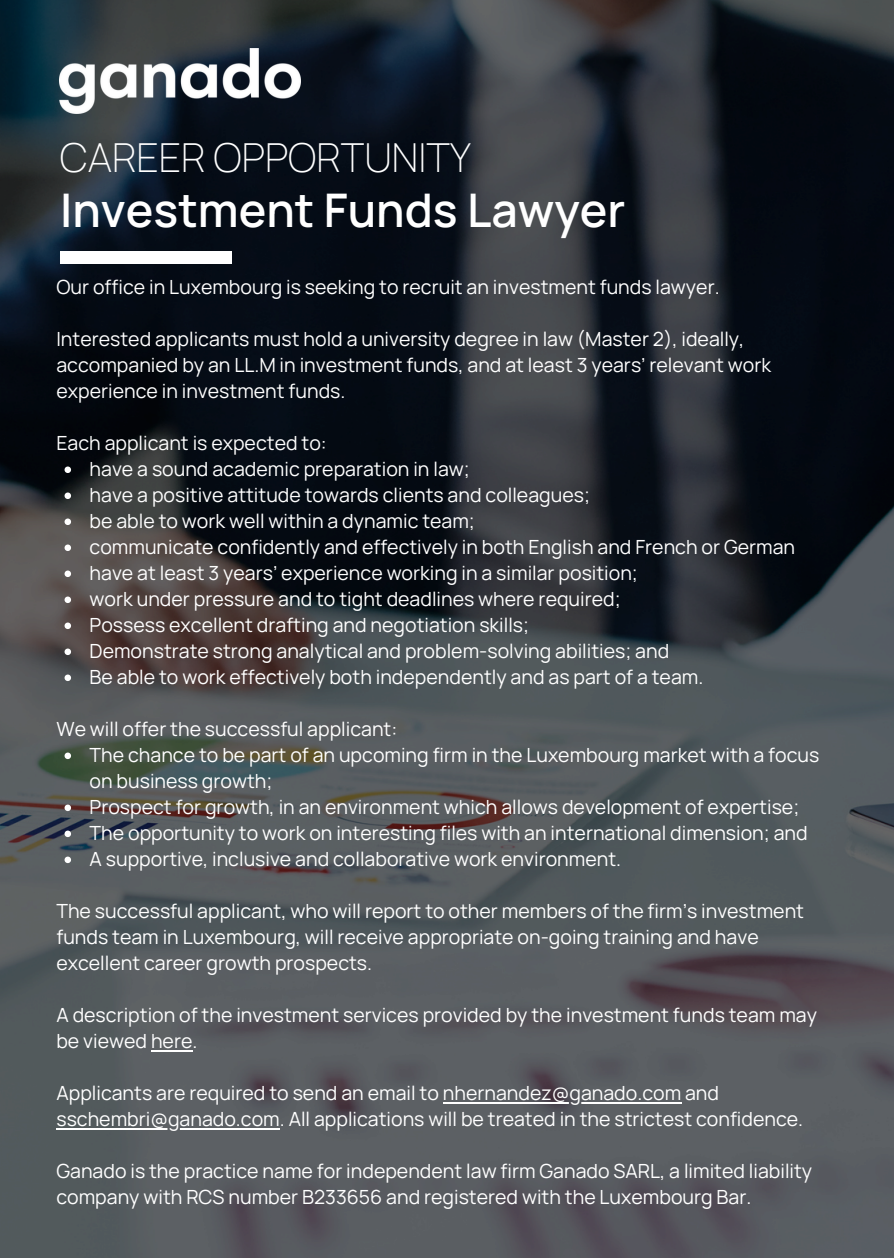
<style>
.page{position:relative;width:894px;height:1258px;background:#fff}
.page>*{position:absolute;margin:0;border:0;box-sizing:border-box;transform-origin:0 0}
.t1{font:600 46.2px "Manrope";color:#fff}
.t2{font:200 39.9px "Manrope";color:#fff}
.t3{font:19.5px/26.1px "Manrope";color:#fff}
</style>
<div class="page">
<img style="left:0;top:0;width:893px;height:1258px">
<div style="left:60px;top:252px;width:171px;height:11px;background:#fff"></div>
<img style="left:60px;top:48px;width:241px;height:66px">
<svg style="left:65px;top:466px;width:6px;height:7px"></svg>
<svg style="left:65px;top:492px;width:6px;height:7px"></svg>
<svg style="left:65px;top:518px;width:6px;height:7px"></svg>
<svg style="left:65px;top:544px;width:6px;height:7px"></svg>
<svg style="left:65px;top:570px;width:6px;height:7px"></svg>
<svg style="left:65px;top:596px;width:6px;height:7px"></svg>
<svg style="left:65px;top:622px;width:6px;height:7px"></svg>
<svg style="left:65px;top:648px;width:6px;height:7px"></svg>
<svg style="left:65px;top:674px;width:6px;height:7px"></svg>
<svg style="left:65px;top:752px;width:6px;height:7px"></svg>
<svg style="left:65px;top:804px;width:6px;height:7px"></svg>
<svg style="left:65px;top:830px;width:6px;height:7px"></svg>
<svg style="left:65px;top:856px;width:6px;height:7px"></svg>
<hr style="left:151px;top:1050px;width:41px;height:1px;background:#fff">
<hr style="left:442px;top:1102px;width:239px;height:1px;background:#fff">
<hr style="left:56px;top:1128px;width:224px;height:1px;background:#fff">
<p class="t2" style="left:60px;top:129px;width:412px">CAREER OPPORTUNITY</p>
<p class="t1" style="left:60px;top:177px;width:566px">Investment Funds Lawyer</p>
<p class="t3" style="left:56px;top:274px;width:664px">Our office in Luxembourg is seeking to recruit an investment funds lawyer.</p>
<p class="t3" style="left:56px;top:326px;width:716px">Interested applicants must hold a university degree in law (Master 2), ideally, accompanied by an LL.M in investment funds, and at least 3 years’ relevant work experience in investment funds.</p>
<h2 class="t3" style="left:56px;top:430px;width:272px">Each applicant is expected to:</h2>
<h1 class="t3" style="left:90px;top:456px;width:381px">have a sound academic preparation in law;</h1>
<p class="t3" style="left:90px;top:482px;width:501px">have a positive attitude towards clients and colleagues;</p>
<p class="t3" style="left:90px;top:508px;width:387px">be able to work well within a dynamic team;</p>
<p class="t3" style="left:90px;top:534px;width:707px">communicate confidently and effectively in both English and French or German</p>
<p class="t3" style="left:90px;top:560px;width:549px">have at least 3 years’ experience working in a similar position;</p>
<p class="t3" style="left:90px;top:586px;width:532px">work under pressure and to tight deadlines where required;</p>
<p class="t3" style="left:90px;top:612px;width:441px">Possess excellent drafting and negotiation skills;</p>
<p class="t3" style="left:90px;top:638px;width:581px">Demonstrate strong analytical and problem-solving abilities; and</p>
<p class="t3" style="left:90px;top:664px;width:615px">Be able to work effectively both independently and as part of a team.</p>
<p class="t3" style="left:56px;top:716px;width:342px">We will offer the successful applicant:</p>
<p class="t3" style="left:90px;top:742px;width:731px">The chance to be part of an upcoming firm in the Luxembourg market with a focus on business growth;</p>
<p class="t3" style="left:90px;top:794px;width:711px">Prospect for growth, in an environment which allows development of expertise;</p>
<p class="t3" style="left:90px;top:820px;width:719px">The opportunity to work on interesting files with an international dimension; and</p>
<p class="t3" style="left:90px;top:846px;width:533px">A supportive, inclusive and collaborative work environment.</p>
<p class="t3" style="left:56px;top:898px;width:749px">The successful applicant, who will report to other members of the firm’s investment funds team in Luxembourg, will receive appropriate on-going training and have excellent career growth prospects.</p>
<p class="t3" style="left:56px;top:1002px;width:761px">A description of the investment services provided by the investment funds team may be viewed here.</p>
<p class="t3" style="left:56px;top:1080px;width:664px">Applicants are required to send an email to nhernandez@ganado.com and</p>
<p class="t3" style="left:56px;top:1106px;width:748px">sschembri@ganado.com. All applications will be treated in the strictest confidence.</p>
<p class="t3" style="left:56px;top:1158px;width:757px">Ganado is the practice name for independent law firm Ganado SARL, a limited liability company with RCS number B233656 and registered with the Luxembourg Bar.</p>
</div>
